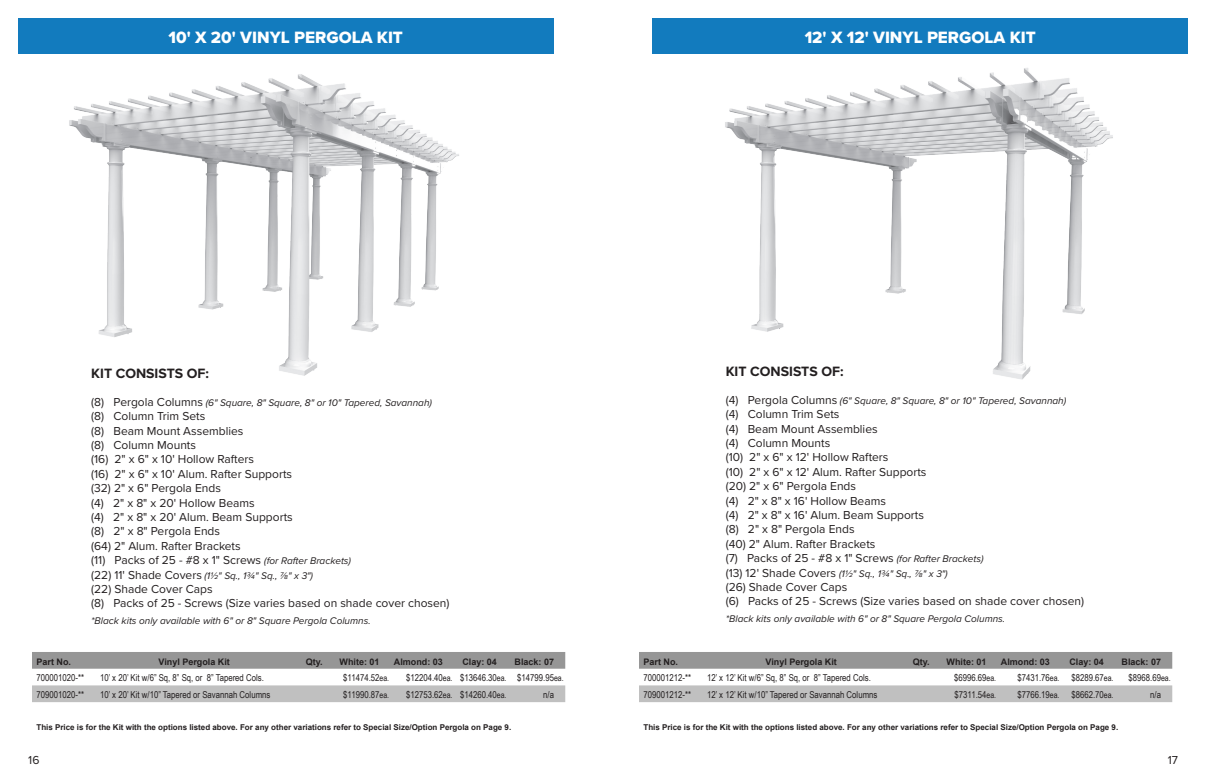
<style>
.page{position:relative;width:1206px;height:783px;background:#fff}
.page>*{position:absolute;margin:0;border:0;box-sizing:border-box;transform-origin:0 0}
.t1{font:17px "Proxima Nova Extrabld";color:#fff}
.t2{font:700 14px "Proxima Nova";color:#231f20}
.t3{font:12px "Proxima Nova";color:#231f20}
.t4{font:italic 10px "Proxima Nova";color:#231f20}
.t5{font:9.5px "Arial Narrow";color:#231f20}
.t6{font:700 9px "Arial";color:#231f20}
.t7{font:8.5px "Arial Narrow";color:#231f20}
.t8{font:700 8px "Arial";color:#231f20}
.s1{font-style:normal;font-size:12px}
.s2{font-style:italic;font-size:10px}
</style>
<div class="page">
<div style="left:652px;top:18px;width:536px;height:36px;background:#127bbe"></div>
<div style="left:18px;top:19px;width:536px;height:35px;background:#127bbe"></div>
<img style="left:725px;top:68px;width:388px;height:312px">
<img style="left:69px;top:74px;width:390px;height:302px">
<div style="left:32px;top:652px;width:533px;height:17px;background:#969696"></div>
<div style="left:32px;top:685px;width:533px;height:17px;background:#c0c0c0"></div>
<div style="left:639px;top:652px;width:533px;height:17px;background:#969696"></div>
<div style="left:639px;top:685px;width:533px;height:17px;background:#c0c0c0"></div>
<p class="t1" style="left:169px;top:25px;width:236px">10' X 20' VINYL PERGOLA KIT</p>
<p class="t1" style="left:805px;top:24px;width:233px">12' X 12' VINYL PERGOLA KIT</p>
<p class="t2" style="left:91px;top:363px;width:119px">KIT CONSISTS OF:</p>
<p class="t4" style="left:91px;top:395px;width:342px"><span class="s1">(8) Pergola Columns</span> (6" Square, 8" Square, 8" or 10" Tapered, Savannah)</p>
<p class="t3" style="left:91px;top:407px;width:116px">(8) Column Trim Sets</p>
<p class="t3" style="left:91px;top:422px;width:154px">(8) Beam Mount Assemblies</p>
<p class="t3" style="left:91px;top:436px;width:106px">(8) Column Mounts</p>
<p class="t3" style="left:91px;top:451px;width:164px">(16) 2" x 6" x 10' Hollow Rafters</p>
<p class="t3" style="left:91px;top:465px;width:202px">(16) 2" x 6" x 10' Alum. Rafter Supports</p>
<p class="t3" style="left:91px;top:479px;width:131px">(32) 2" x 6" Pergola Ends</p>
<p class="t3" style="left:91px;top:494px;width:165px">(4) 2" x 8" x 20' Hollow Beams</p>
<p class="t3" style="left:91px;top:508px;width:203px">(4) 2" x 8" x 20' Alum. Beam Supports</p>
<p class="t3" style="left:91px;top:523px;width:130px">(8) 2" x 8" Pergola Ends</p>
<p class="t3" style="left:91px;top:537px;width:151px">(64) 2" Alum. Rafter Brackets</p>
<p class="t3" style="left:91px;top:551px;width:261px">(11) Packs of 25 - #8 x 1" Screws <span class="s2">(for Rafter Brackets)</span></p>
<p class="t4" style="left:91px;top:568px;width:223px"><span class="s1">(22) 11' Shade Covers</span> (1½" Sq., 1¾" Sq., ⅞" x 3")</p>
<p class="t3" style="left:91px;top:580px;width:123px">(22) Shade Cover Caps</p>
<p class="t3" style="left:91px;top:595px;width:360px">(8) Packs of 25 - Screws (Size varies based on shade cover chosen)</p>
<p class="t4" style="left:91px;top:613px;width:281px">*Black kits only available with 6" or 8" Square Pergola Columns.</p>
<p class="t6" style="left:36px;top:656px;width:36px">Part No.</p>
<p class="t6" style="left:159px;top:656px;width:73px">Vinyl Pergola Kit</p>
<p class="t6" style="left:306px;top:656px;width:18px">Qty.</p>
<p class="t6" style="left:340px;top:656px;width:42px">White: 01</p>
<p class="t6" style="left:394px;top:656px;width:51px">Almond: 03</p>
<p class="t6" style="left:462px;top:656px;width:36px">Clay: 04</p>
<p class="t6" style="left:515px;top:656px;width:41px">Black: 07</p>
<p class="t5" style="left:36px;top:671px;width:49px">700001020-**</p>
<p class="t5" style="left:100px;top:671px;width:165px">10’ x 20’ Kit w/6” Sq, 8” Sq, or 8” Tapered Cols.</p>
<p class="t5" style="left:343px;top:671px;width:38px">$11474.52</p>
<p class="t7" style="left:380px;top:672px;width:11px">ea.</p>
<p class="t5" style="left:406px;top:671px;width:38px">$12204.40</p>
<p class="t7" style="left:443px;top:672px;width:11px">ea.</p>
<p class="t5" style="left:460px;top:671px;width:38px">$13646.30</p>
<p class="t7" style="left:497px;top:672px;width:11px">ea.</p>
<p class="t5" style="left:517px;top:671px;width:38px">$14799.95</p>
<p class="t7" style="left:554px;top:672px;width:11px">ea.</p>
<p class="t5" style="left:36px;top:688px;width:49px">709001020-**</p>
<p class="t5" style="left:100px;top:688px;width:172px">10’ x 20’ Kit w/10” Tapered or Savannah Columns</p>
<p class="t5" style="left:343px;top:688px;width:38px">$11990.87</p>
<p class="t7" style="left:380px;top:689px;width:11px">ea.</p>
<p class="t5" style="left:406px;top:688px;width:38px">$12753.62</p>
<p class="t7" style="left:443px;top:689px;width:11px">ea.</p>
<p class="t5" style="left:460px;top:688px;width:38px">$14260.40</p>
<p class="t7" style="left:497px;top:689px;width:11px">ea.</p>
<p class="t5" style="left:543px;top:688px;width:12px">n/a</p>
<p class="t8" style="left:36px;top:722px;width:476px">This Price is for the Kit with the options listed above. For any other variations refer to Special Size/Option Pergola on Page 9.</p>
<p class="t2" style="left:726px;top:361px;width:119px">KIT CONSISTS OF:</p>
<p class="t4" style="left:726px;top:393px;width:342px"><span class="s1">(4) Pergola Columns</span> (6" Square, 8" Square, 8" or 10" Tapered, Savannah)</p>
<p class="t3" style="left:726px;top:405px;width:115px">(4) Column Trim Sets</p>
<p class="t3" style="left:726px;top:420px;width:153px">(4) Beam Mount Assemblies</p>
<p class="t3" style="left:726px;top:434px;width:106px">(4) Column Mounts</p>
<p class="t3" style="left:726px;top:449px;width:164px">(10) 2" x 6" x 12' Hollow Rafters</p>
<p class="t3" style="left:726px;top:463px;width:202px">(10) 2" x 6" x 12' Alum. Rafter Supports</p>
<p class="t3" style="left:726px;top:477px;width:132px">(20) 2" x 6" Pergola Ends</p>
<p class="t3" style="left:726px;top:492px;width:162px">(4) 2" x 8" x 16' Hollow Beams</p>
<p class="t3" style="left:726px;top:506px;width:200px">(4) 2" x 8" x 16' Alum. Beam Supports</p>
<p class="t3" style="left:726px;top:521px;width:130px">(8) 2" x 8" Pergola Ends</p>
<p class="t3" style="left:726px;top:535px;width:151px">(40) 2" Alum. Rafter Brackets</p>
<p class="t3" style="left:726px;top:549px;width:259px">(7) Packs of 25 - #8 x 1" Screws <span class="s2">(for Rafter Brackets)</span></p>
<p class="t4" style="left:726px;top:566px;width:223px"><span class="s1">(13) 12' Shade Covers</span> (1½" Sq., 1¾" Sq., ⅞" x 3")</p>
<p class="t3" style="left:726px;top:578px;width:123px">(26) Shade Cover Caps</p>
<p class="t3" style="left:726px;top:593px;width:360px">(6) Packs of 25 - Screws (Size varies based on shade cover chosen)</p>
<p class="t4" style="left:726px;top:611px;width:281px">*Black kits only available with 6" or 8" Square Pergola Columns.</p>
<p class="t6" style="left:644px;top:656px;width:36px">Part No.</p>
<p class="t6" style="left:766px;top:656px;width:73px">Vinyl Pergola Kit</p>
<p class="t6" style="left:913px;top:656px;width:18px">Qty.</p>
<p class="t6" style="left:947px;top:656px;width:42px">White: 01</p>
<p class="t6" style="left:1001px;top:656px;width:51px">Almond: 03</p>
<p class="t6" style="left:1069px;top:656px;width:36px">Clay: 04</p>
<p class="t6" style="left:1122px;top:656px;width:41px">Black: 07</p>
<p class="t5" style="left:644px;top:671px;width:49px">700001212-**</p>
<p class="t5" style="left:707px;top:671px;width:165px">12’ x 12’ Kit w/6” Sq, 8” Sq, or 8” Tapered Cols.</p>
<p class="t5" style="left:954px;top:671px;width:34px">$6996.69</p>
<p class="t7" style="left:987px;top:672px;width:11px">ea.</p>
<p class="t5" style="left:1017px;top:671px;width:34px">$7431.76</p>
<p class="t7" style="left:1050px;top:672px;width:11px">ea.</p>
<p class="t5" style="left:1071px;top:671px;width:34px">$8289.67</p>
<p class="t7" style="left:1104px;top:672px;width:11px">ea.</p>
<p class="t5" style="left:1129px;top:671px;width:34px">$8968.69</p>
<p class="t7" style="left:1161px;top:672px;width:11px">ea.</p>
<p class="t5" style="left:644px;top:688px;width:49px">709001212-**</p>
<p class="t5" style="left:707px;top:688px;width:172px">12’ x 12’ Kit w/10” Tapered or Savannah Columns</p>
<p class="t5" style="left:955px;top:688px;width:33px">$7311.54</p>
<p class="t7" style="left:987px;top:689px;width:11px">ea.</p>
<p class="t5" style="left:1017px;top:688px;width:34px">$7766.19</p>
<p class="t7" style="left:1050px;top:689px;width:11px">ea.</p>
<p class="t5" style="left:1071px;top:688px;width:34px">$8662.70</p>
<p class="t7" style="left:1104px;top:689px;width:11px">ea.</p>
<p class="t5" style="left:1150px;top:688px;width:12px">n/a</p>
<p class="t8" style="left:644px;top:722px;width:476px">This Price is for the Kit with the options listed above. For any other variations refer to Special Size/Option Pergola on Page 9.</p>
<p class="t3" style="left:28px;top:752px;width:13px">16</p>
<p class="t3" style="left:1168px;top:752px;width:12px">17</p>
</div>
